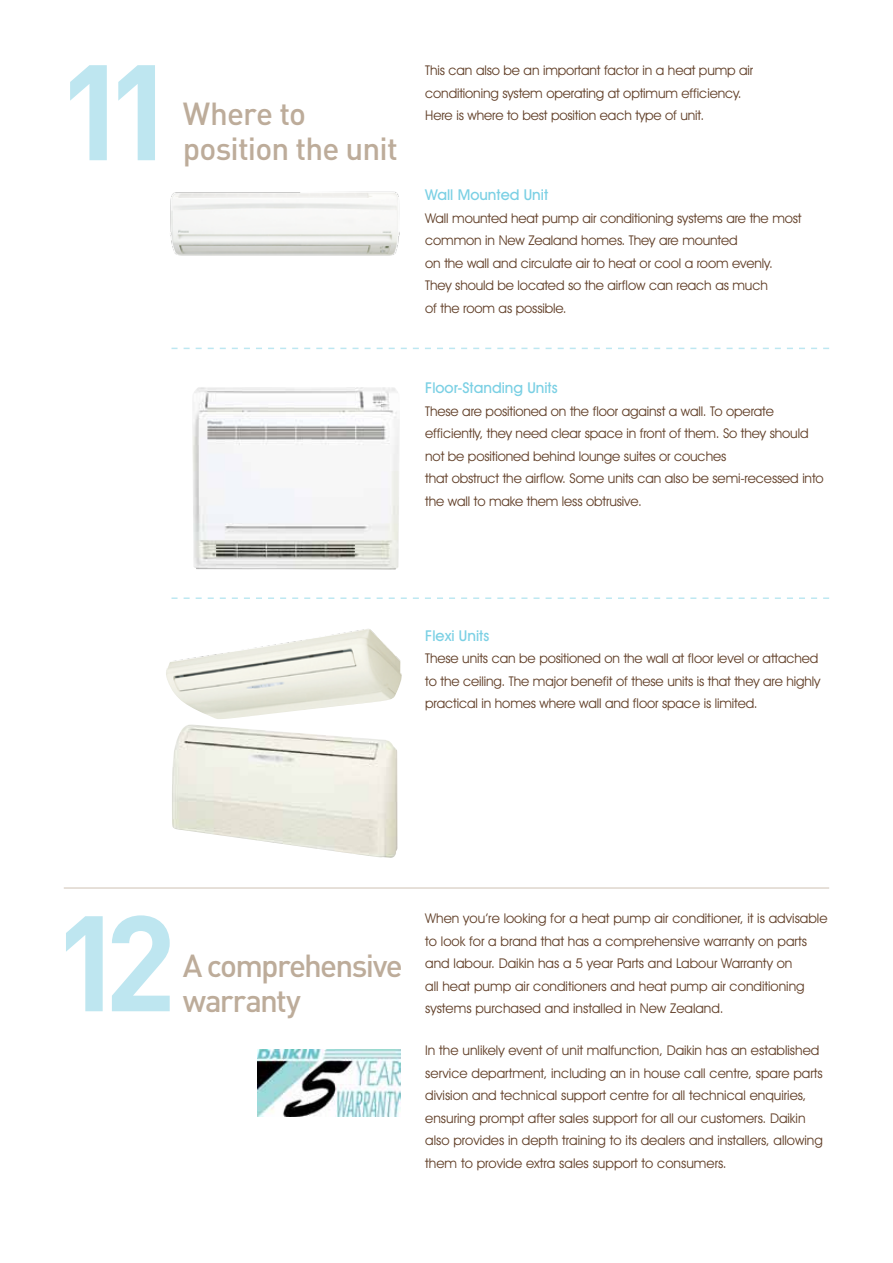
<style>
.page{position:relative;width:893px;height:1263px;background:#fff}
.page>*{position:absolute;margin:0;border:0;box-sizing:border-box;transform-origin:0 0}
.t1{font:700 133.5px "DIN";color:#bee6f0}
.t2{font:500 31.5px/34.5px "DIN";letter-spacing:-.035em;color:#bdac9a}
.t3{font:500 31.5px/34.5px "DIN";letter-spacing:-.055em;color:#bdac9a}
.t4{font:500 15px "Avant Garde IT Cby BT";color:#7bd0e4}
.t5{font:13.5px/22.5px "Avant Garde IT Cby BT";letter-spacing:-.01em;color:#624029}
</style>
<div class="page">
<img style="left:192px;top:387px;width:207px;height:182px">
<img style="left:166px;top:629px;width:236px;height:90px">
<img style="left:172px;top:724px;width:226px;height:134px">
<img style="left:170px;top:191px;width:230px;height:65px">
<hr style="left:64px;top:887px;width:765px;height:2px;background:#bdac9a">
<svg style="left:171px;top:597px;width:658px;height:2px"></svg>
<svg style="left:171px;top:348px;width:658px;height:1px"></svg>
<img style="left:258px;top:1049px;width:142px;height:67px">
<h1 class="t1" style="left:56px;top:25px;width:122px">11</h1>
<h2 class="t2" style="left:183px;top:95px;width:217px">Where to position the unit</h2>
<p class="t5" style="left:425px;top:59px;width:330px">This can also be an important factor in a heat pump air conditioning system operating at optimum efficiency.<br>Here is where to best position each type of unit.</p>
<p class="t4" style="left:425px;top:186px;width:124px">Wall Mounted Unit</p>
<p class="t5" style="left:425px;top:207px;width:378px">Wall mounted heat pump air conditioning systems are the most common in New Zealand homes. They are mounted<br>on the wall and circulate air to heat or cool a room evenly.<br>They should be located so the airflow can reach as much<br>of the room as possible.</p>
<p class="t4" style="left:425px;top:379px;width:134px">Floor-Standing Units</p>
<p class="t5" style="left:425px;top:400px;width:400px">These are positioned on the floor against a wall. To operate efficiently, they need clear space in front of them. So they should not be positioned behind lounge suites or couches<br>that obstruct the airflow. Some units can also be semi-recessed into the wall to make them less obtrusive.</p>
<p class="t4" style="left:425px;top:626px;width:65px">Flexi Units</p>
<p class="t5" style="left:425px;top:647px;width:397px">These units can be positioned on the wall at floor level or attached to the ceiling. The major benefit of these units is that they are highly practical in homes where wall and floor space is limited.</p>
<h1 class="t1" style="left:52px;top:876px;width:126px">12</h1>
<h2 class="t3" style="left:183px;top:948px;width:221px">A comprehensive warranty</h2>
<p class="t5" style="left:425px;top:907px;width:404px">When you’re looking for a heat pump air conditioner, it is advisable to look for a brand that has a comprehensive warranty on parts and labour. Daikin has a 5 year Parts and Labour Warranty on<br>all heat pump air conditioners and heat pump air conditioning systems purchased and installed in New Zealand.</p>
<p class="t5" style="left:425px;top:1039px;width:399px">In the unlikely event of unit malfunction, Daikin has an established service department, including an in house call centre, spare parts division and technical support centre for all technical enquiries, ensuring prompt after sales support for all our customers. Daikin also provides in depth training to its dealers and installers, allowing them to provide extra sales support to consumers.</p>
</div>
